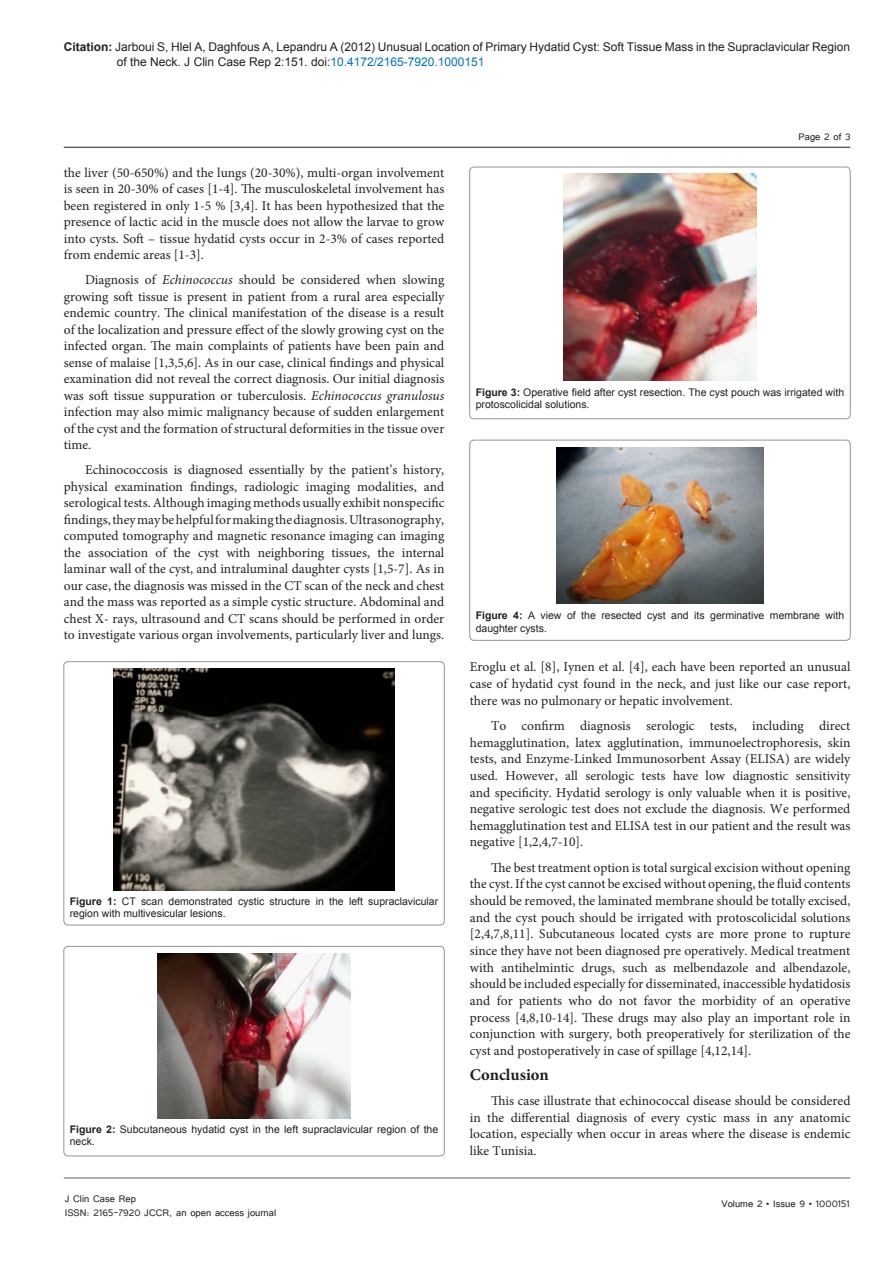
<style>
.page{position:relative;width:893px;height:1263px;background:#fff}
.page>*{position:absolute;margin:0;border:0;box-sizing:border-box;transform-origin:0 0}
.t1{font:700 16.5px "Minion Pro";color:#231f20}
.t2{font:13.5px/16.5px "Minion Pro";color:#231f20;text-align:justify}
.t3{font:12px/14.4px "Arial";color:#231f20}
.t4{font:12px "Tunga";color:#231f20}
.t5{font:10.5px/12.6px "Arial";color:#231f20}
.s1{font-weight:700}
.s2{color:#0072bc}
.s3{font-style:italic}
</style>
<div class="page">
<hr style="left:64px;top:147px;width:786px;height:1px;background:#636366">
<hr style="left:64px;top:1178px;width:786px;height:1px;background:#636366">
<div style="left:64px;top:662px;width:380px;height:263px;border:1px solid #939598;border-radius:4px"></div>
<img style="left:114px;top:668px;width:281px;height:222px">
<div style="left:64px;top:946px;width:380px;height:210px;border:1px solid #939598;border-radius:4px"></div>
<img style="left:158px;top:953px;width:192px;height:166px">
<div style="left:470px;top:167px;width:380px;height:252px;border:1px solid #939598;border-radius:4px"></div>
<img style="left:563px;top:174px;width:193px;height:206px">
<div style="left:470px;top:440px;width:380px;height:200px;border:1px solid #939598;border-radius:4px"></div>
<img style="left:557px;top:447px;width:206px;height:157px">
<p class="t3" style="left:117px;top:40px;width:735px;text-indent:-53px"><span class="s1">Citation:</span> Jarboui S, Hlel A, Daghfous A, Lepandru A (2012) Unusual Location of Primary Hydatid Cyst: Soft Tissue Mass in the Supraclavicular Region of the Neck. J Clin Case Rep 2:151. doi:<span class="s2">10.4172/2165-7920.1000151</span></p>
<p class="t2" style="left:64px;top:164px;width:382px">the liver (50-650%) and the lungs (20-30%), multi-organ involvement is seen in 20-30% of cases [1-4]. The musculoskeletal involvement has been registered in only 1-5 % [3,4]. It has been hypothesized that the presence of lactic acid in the muscle does not allow the larvae to grow into cysts. Soft – tissue hydatid cysts occur in 2-3% of cases reported from endemic areas [1-3].</p>
<p class="t2" style="left:64px;top:272px;width:382px;text-indent:21px">Diagnosis of <span class="s3">Echinococcus</span> should be considered when slowing growing soft tissue is present in patient from a rural area especially endemic country. The clinical manifestation of the disease is a result of the localization and pressure effect of the slowly growing cyst on the infected organ. The main complaints of patients have been pain and sense of malaise [1,3,5,6]. As in our case, clinical findings and physical examination did not reveal the correct diagnosis. Our initial diagnosis was soft tissue suppuration or tuberculosis. <span class="s3">Echinococcus granulosus </span>infection may also mimic malignancy because of sudden enlargement of the cyst and the formation of structural deformities in the tissue over time.</p>
<p class="t2" style="left:64px;top:462px;width:382px;text-indent:21px">Echinococcosis is diagnosed essentially by the patient’s history, physical examination findings, radiologic imaging modalities, and serological tests. Although imaging methods usually exhibit nonspecific findings, they may be helpful for making the diagnosis. Ultrasonography, computed tomography and magnetic resonance imaging can imaging the association of the cyst with neighboring tissues, the internal laminar wall of the cyst, and intraluminal daughter cysts [1,5-7]. As in our case, the diagnosis was missed in the CT scan of the neck and chest and the mass was reported as a simple cystic structure. Abdominal and chest X- rays, ultrasound and CT scans should be performed in order to investigate various organ involvements, particularly liver and lungs.</p>
<p class="t5" style="left:70px;top:895px;width:370px"><span class="s1">Figure 1:</span> CT scan demonstrated cystic structure in the left supraclavicular region with multivesicular lesions.</p>
<p class="t5" style="left:70px;top:1123px;width:370px"><span class="s1">Figure 2:</span> Subcutaneous hydatid cyst in the left supraclavicular region of the neck.</p>
<p class="t4" style="left:65px;top:1190px;width:73px">J Clin Case Rep</p>
<p class="t4" style="left:65px;top:1205px;width:213px">ISSN: 2165-7920 JCCR, an open access journal</p>
<p class="t4" style="left:799px;top:129px;width:53px">Page 2 of 3</p>
<p class="t5" style="left:476px;top:386px;width:370px"><span class="s1">Figure 3:</span> Operative field after cyst resection. The cyst pouch was irrigated with protoscolicidal solutions.</p>
<p class="t5" style="left:476px;top:609px;width:370px"><span class="s1">Figure 4:</span> A view of the resected cyst and its germinative membrane with daughter cysts.</p>
<p class="t2" style="left:470px;top:659px;width:382px">Eroglu et al. [8], Iynen et al. [4], each have been reported an unusual case of hydatid cyst found in the neck, and just like our case report, there was no pulmonary or hepatic involvement.</p>
<p class="t2" style="left:470px;top:717px;width:382px;text-indent:21px">To confirm diagnosis serologic tests, including direct hemagglutination, latex agglutination, immunoelectrophoresis, skin tests, and Enzyme-Linked Immunosorbent Assay (ELISA) are widely used. However, all serologic tests have low diagnostic sensitivity and specificity. Hydatid serology is only valuable when it is positive, negative serologic test does not exclude the diagnosis. We performed hemagglutination test and ELISA test in our patient and the result was negative [1,2,4,7-10].</p>
<p class="t2" style="left:470px;top:859px;width:382px;text-indent:21px">The best treatment option is total surgical excision without opening the cyst. If the cyst cannot be excised without opening, the fluid contents should be removed, the laminated membrane should be totally excised, and the cyst pouch should be irrigated with protoscolicidal solutions [2,4,7,8,11]. Subcutaneous located cysts are more prone to rupture since they have not been diagnosed pre operatively. Medical treatment with antihelmintic drugs, such as melbendazole and albendazole, should be included especially for disseminated, inaccessible hydatidosis and for patients who do not favor the morbidity of an operative process [4,8,10-14]. These drugs may also play an important role in conjunction with surgery, both preoperatively for sterilization of the cyst and postoperatively in case of spillage [4,12,14].</p>
<p class="t1" style="left:470px;top:1063px;width:81px">Conclusion</p>
<p class="t2" style="left:470px;top:1092px;width:382px;text-indent:21px">This case illustrate that echinococcal disease should be considered in the differential diagnosis of every cystic mass in any anatomic location, especially when occur in areas where the disease is endemic like Tunisia.</p>
<p class="t4" style="left:721px;top:1196px;width:130px">Volume 2 • Issue 9 • 1000151</p>
</div>
